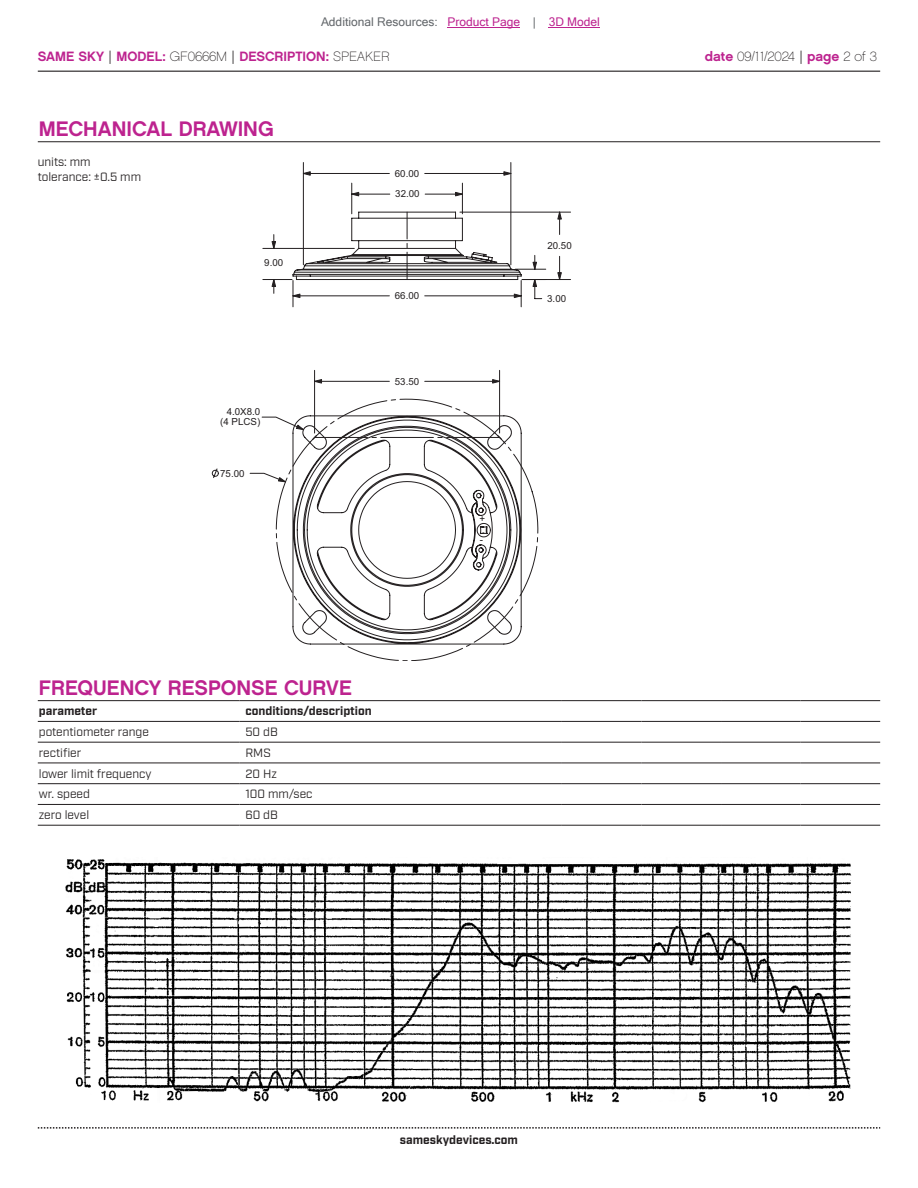
<style>
.page{position:relative;width:918px;height:1188px;background:#fff}
.page>*{position:absolute;margin:0;border:0;box-sizing:border-box;transform-origin:0 0}
.t1{font:21px "Chalet New York Nineteen Sixty";color:#bd238f}
.t2{font:13.5px "Chalet New York Nineteen Sixty";color:#bd238f}
.t3{font:13.5px "Chalet Paris Nineteen Sixty";letter-spacing:-.005em;color:#231f20}
.t4{font:12px/14.4px "Industry";color:#231f20}
.t5{font:700 12px "Industry";color:#231f20}
.t6{font:12px "Microsoft Sans Serif";color:#63676b}
.t7{font:9.75px/9.8px "Arial";color:#231f20;text-align:right}
.s1{color:#bd238f}
.s2{font-family:"Industry";color:#231f20}
.s3{font-family:"Chalet Paris Nineteen Sixty";color:#231f20}
.s4{font-family:"Chalet New York Nineteen Sixty";color:#bd238f}
.s5{font-family:"Industry"}
</style>
<div class="page">
<hr style="left:38px;top:71px;width:842px;height:1px;background:#231f20">
<svg style="left:38px;top:1127px;width:842px;height:2px"></svg>
<hr style="left:38px;top:141px;width:842px;height:1px;background:#231f20">
<hr style="left:511px;top:163px;width:1px;height:102px;background:#231f20">
<hr style="left:303px;top:163px;width:1px;height:102px;background:#231f20">
<svg style="left:276px;top:171px;width:262px;height:490px"></svg>
<svg style="left:212px;top:468px;width:7px;height:10px"></svg>
<svg style="left:250px;top:473px;width:28px;height:10px"></svg>
<svg style="left:278px;top:183px;width:244px;height:300px"></svg>
<hr style="left:460px;top:212px;width:111px;height:1px;background:#231f20">
<hr style="left:522px;top:279px;width:49px;height:1px;background:#231f20">
<hr style="left:425px;top:194px;width:37px;height:1px;background:#231f20">
<svg style="left:557px;top:211px;width:5px;height:24px"></svg>
<svg style="left:557px;top:256px;width:5px;height:23px"></svg>
<svg style="left:455px;top:192px;width:8px;height:5px"></svg>
<svg style="left:351px;top:192px;width:8px;height:5px"></svg>
<svg style="left:263px;top:212px;width:283px;height:87px"></svg>
<svg style="left:262px;top:417px;width:42px;height:13px"></svg>
<hr style="left:38px;top:700px;width:201px;height:1px;background:#231f20">
<hr style="left:239px;top:700px;width:323px;height:1px;background:#231f20">
<hr style="left:562px;top:700px;width:79px;height:1px;background:#231f20">
<hr style="left:641px;top:700px;width:80px;height:1px;background:#231f20">
<hr style="left:721px;top:700px;width:80px;height:1px;background:#231f20">
<hr style="left:801px;top:700px;width:79px;height:1px;background:#231f20">
<hr style="left:38px;top:721px;width:201px;height:1px;background:#231f20">
<hr style="left:239px;top:721px;width:323px;height:1px;background:#231f20">
<hr style="left:562px;top:721px;width:79px;height:1px;background:#231f20">
<hr style="left:641px;top:721px;width:80px;height:1px;background:#231f20">
<hr style="left:721px;top:721px;width:80px;height:1px;background:#231f20">
<hr style="left:801px;top:721px;width:79px;height:1px;background:#231f20">
<hr style="left:38px;top:742px;width:201px;height:1px;background:#231f20">
<hr style="left:239px;top:742px;width:323px;height:1px;background:#231f20">
<hr style="left:562px;top:742px;width:79px;height:1px;background:#231f20">
<hr style="left:641px;top:742px;width:80px;height:1px;background:#231f20">
<hr style="left:721px;top:742px;width:80px;height:1px;background:#231f20">
<hr style="left:801px;top:742px;width:79px;height:1px;background:#231f20">
<hr style="left:38px;top:763px;width:201px;height:1px;background:#231f20">
<hr style="left:239px;top:763px;width:323px;height:1px;background:#231f20">
<hr style="left:562px;top:763px;width:79px;height:1px;background:#231f20">
<hr style="left:641px;top:763px;width:80px;height:1px;background:#231f20">
<hr style="left:721px;top:763px;width:80px;height:1px;background:#231f20">
<hr style="left:801px;top:763px;width:79px;height:1px;background:#231f20">
<hr style="left:38px;top:783px;width:201px;height:1px;background:#231f20">
<hr style="left:239px;top:783px;width:323px;height:1px;background:#231f20">
<hr style="left:562px;top:783px;width:79px;height:1px;background:#231f20">
<hr style="left:641px;top:783px;width:80px;height:1px;background:#231f20">
<hr style="left:721px;top:783px;width:80px;height:1px;background:#231f20">
<hr style="left:801px;top:783px;width:79px;height:1px;background:#231f20">
<hr style="left:38px;top:804px;width:201px;height:1px;background:#231f20">
<hr style="left:239px;top:804px;width:323px;height:1px;background:#231f20">
<hr style="left:562px;top:804px;width:79px;height:1px;background:#231f20">
<hr style="left:641px;top:804px;width:80px;height:1px;background:#231f20">
<hr style="left:721px;top:804px;width:80px;height:1px;background:#231f20">
<hr style="left:801px;top:804px;width:79px;height:1px;background:#231f20">
<hr style="left:38px;top:825px;width:201px;height:1px;background:#231f20">
<hr style="left:239px;top:825px;width:323px;height:1px;background:#231f20">
<hr style="left:562px;top:825px;width:79px;height:1px;background:#231f20">
<hr style="left:641px;top:825px;width:80px;height:1px;background:#231f20">
<hr style="left:721px;top:825px;width:80px;height:1px;background:#231f20">
<hr style="left:801px;top:825px;width:79px;height:1px;background:#231f20">
<img style="left:65px;top:859px;width:787px;height:244px">
<hr style="left:448px;top:27px;width:72px;height:1px;background:#bd238f">
<hr style="left:549px;top:27px;width:51px;height:1px;background:#bd238f">
<p class="t6" style="left:321px;top:15px;width:280px">Additional Resources: <span class="s1">Product Page</span> | <span class="s1">3D Model</span></p>
<p class="t2" style="left:38px;top:47px;width:353px">SAME SKY <span class="s2">|</span> MODEL: <span class="s3">GF0666M</span> <span class="s2">|</span> DESCRIPTION: <span class="s3">SPEAKER</span></p>
<p class="t3" style="left:705px;top:48px;width:174px"><span class="s4">date</span> 09/11/2024 <span class="s5">|</span> <span class="s4">page</span> 2 of 3</p>
<h1 class="t1" style="left:39px;top:115px;width:236px">MECHANICAL DRAWING</h1>
<p class="t4" style="left:38px;top:155px;width:105px">units: mm tolerance: ±0.5 mm</p>
<p class="t7" style="left:264px;top:258px;width:20px">9.00</p>
<p class="t7" style="left:220px;top:407px;width:42px">4.0X8.0 (4 PLCS)</p>
<p class="t7" style="left:220px;top:468px;width:26px">75.00</p>
<p class="t7" style="left:395px;top:168px;width:26px">60.00</p>
<p class="t7" style="left:395px;top:189px;width:26px">32.00</p>
<p class="t7" style="left:395px;top:291px;width:26px">66.00</p>
<p class="t7" style="left:395px;top:376px;width:26px">53.50</p>
<h1 class="t1" style="left:39px;top:674px;width:314px">FREQUENCY RESPONSE CURVE</h1>
<p class="t5" style="left:39px;top:704px;width:60px">parameter</p>
<p class="t5" style="left:245px;top:704px;width:128px">conditions/description</p>
<p class="t4" style="left:39px;top:725px;width:112px">potentiometer range</p>
<p class="t4" style="left:245px;top:725px;width:34px">50 dB</p>
<p class="t4" style="left:39px;top:746px;width:44px">rectifier</p>
<p class="t4" style="left:245px;top:746px;width:27px">RMS</p>
<p class="t4" style="left:39px;top:767px;width:114px">lower limit frequency</p>
<p class="t4" style="left:245px;top:767px;width:33px">20 Hz</p>
<p class="t4" style="left:39px;top:787px;width:53px">wr. speed</p>
<p class="t4" style="left:245px;top:787px;width:69px">100 mm/sec</p>
<p class="t4" style="left:39px;top:808px;width:52px">zero level</p>
<p class="t4" style="left:245px;top:808px;width:34px">60 dB</p>
<p class="t7" style="left:479px;top:508px;width:7px;line-height:21px;text-align:left">+ -</p>
<p class="t7" style="left:547px;top:241px;width:26px">20.50</p>
<p class="t7" style="left:547px;top:293px;width:20px">3.00</p>
<p class="t5" style="left:400px;top:1132px;width:120px">sameskydevices.com</p>
</div>
